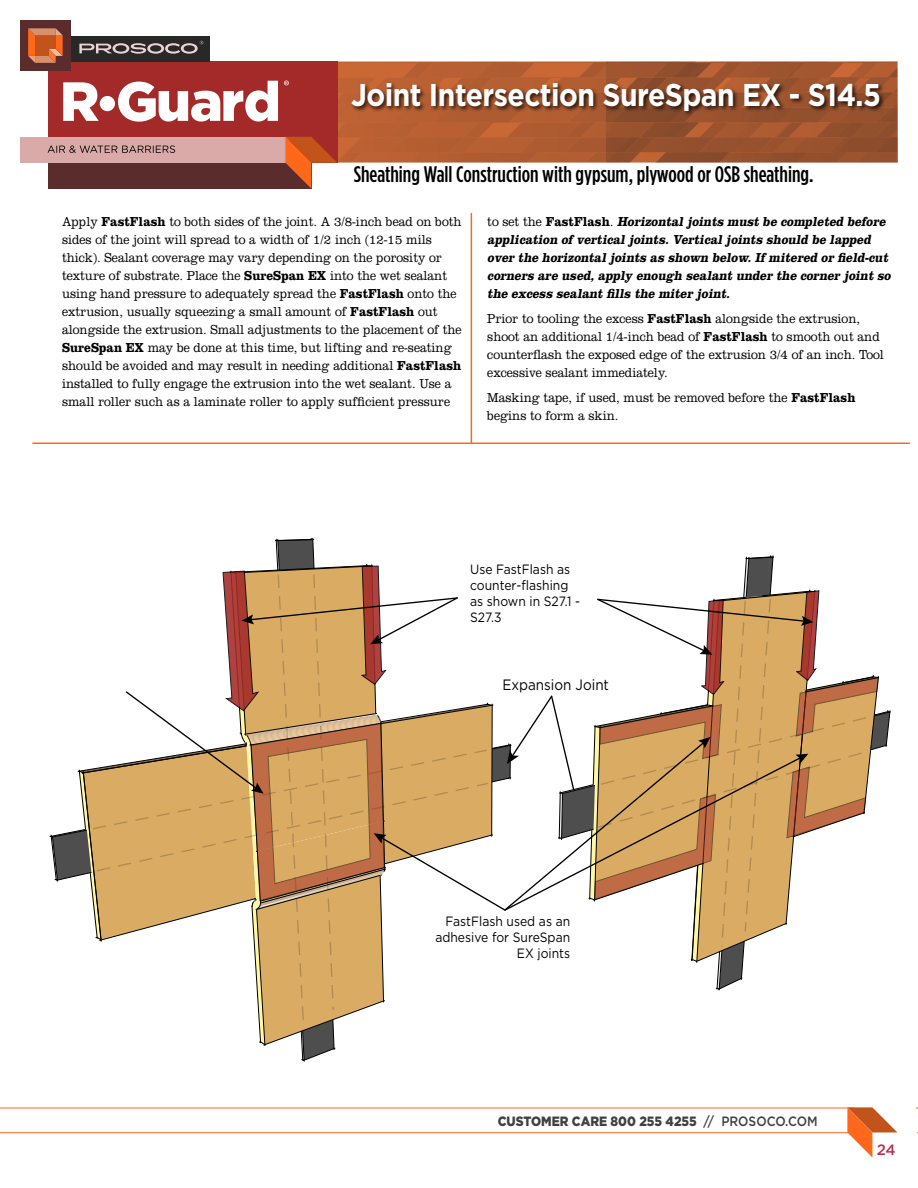
<style>
.page{position:relative;width:918px;height:1188px;background:#fff}
.page>*{position:absolute;margin:0;border:0;box-sizing:border-box;transform-origin:0 0}
.t1{font:700 31.5px "Gotham";letter-spacing:-.02em;color:#fff;scale:.9 1}
.t2{font:500 22.5px "Gotham Condensed";color:#000}
.t3{font:15px "Gotham";color:#000;scale:.9 1}
.t4{font:500 15px "Gotham";color:#b93057}
.t5{font:300 13.5px/18px "Clarendon LT Std";color:#000;scale:.9 1}
.t6{font:italic 700 13.5px/18px "Clarendon LT Std";color:#000;scale:.9 1}
.t7{font:13.5px/16.2px "Gotham";color:#000;text-align:right;scale:.9 1}
.t8{font:900 13.5px "Gotham";color:#414042;scale:.9 1}
.s1{font-weight:700}
.s2{font-weight:300;font-style:normal}
.s3{font-style:normal}
.s4{font-weight:500}
</style>
<div class="page">
<div style="left:48px;top:61px;width:289px;height:102px;background:#a32a29"></div>
<div style="left:48px;top:162px;width:263px;height:27px;background:#5a2d2c"></div>
<div style="left:20px;top:137px;width:269px;height:26px;background:#daaaa9"></div>
<svg style="left:48px;top:145px;width:127px;height:8px"></svg>
<svg style="left:63px;top:82px;width:36px;height:39px"></svg>
<div style="left:100px;top:96px;width:15px;height:15px;background:#fff;border-radius:8px"></div>
<svg style="left:118px;top:81px;width:160px;height:41px"></svg>
<svg style="left:284px;top:62px;width:614px;height:127px"></svg>
<div style="left:48px;top:36px;width:162px;height:25px;background:#292829"></div>
<div style="left:20px;top:20px;width:51px;height:51px;background:#5a2d2c"></div>
<svg style="left:28px;top:28px;width:35px;height:35px"></svg>
<svg style="left:79px;top:41px;width:124px;height:13px"></svg>
<hr style="left:0;top:1132px;width:854px;height:1px;background:#ff7632">
<hr style="left:0;top:1107px;width:854px;height:2px;background:#ff7632">
<svg style="left:847px;top:1107px;width:50px;height:51px"></svg>
<svg style="left:50px;top:538px;width:841px;height:524px"></svg>
<hr style="left:32px;top:442px;width:878px;height:2px;background:#ff671b">
<div style="left:351px;top:81px;width:535px;height:36px;background:#000;opacity:.75"></div>
<hr style="left:471px;top:213px;width:1px;height:231px;background:#ff671b">
<h1 class="t1" style="left:351px;top:74px;width:590px">Joint Intersection SureSpan EX - S14.5</h1>
<h2 class="t2" style="left:354px;top:161px;width:461px">Sheathing Wall Construction with gypsum, plywood or OSB sheathing.</h2>
<p class="t5" style="left:62px;top:213px;width:445px">Apply <span class="s1">FastFlash</span> to both sides of the joint. A 3/8-inch bead on both sides of the joint will spread to a width of 1/2 inch (12-15 mils thick). Sealant coverage may vary depending on the porosity or texture of substrate. Place the <span class="s1">SureSpan EX</span> into the wet sealant using hand pressure to adequately spread the <span class="s1">FastFlash</span> onto the extrusion, usually squeezing a small amount of <span class="s1">FastFlash</span> out alongside the extrusion. Small adjustments to the placement of the <span class="s1">SureSpan EX</span> may be done at this time, but lifting and re-seating should be avoided and may result in needing additional <span class="s1">FastFlash </span>installed to fully engage the extrusion into the wet sealant. Use a small roller such as a laminate roller to apply sufficient pressure</p>
<p class="t6" style="left:487px;top:212px;width:453px"><span class="s2">t o s e t t h e</span> <span class="s3">F a s t F l a s h</span> <span class="s2">.</span> Horizontal joints must be comp leted before app lication of vertical j oints. Vertical j oints should be lapp ed over the horizontal j oints as shown below. If mitered or field-cut corners are used, app ly enough sealant under the corner j oint so the excess sealant fills the miter j oint.</p>
<p class="t5" style="left:487px;top:309px;width:442px">Prior to tooling the excess <span class="s1">FastFlash</span> alongside the extrusion, shoot an additional 1/4-inch bead of <span class="s1">FastFlash</span> to smooth out and counterflash the exposed edge of the extrusion 3/4 of an inch. Tool excessive sealant immediately.</p>
<p class="t5" style="left:487px;top:388px;width:411px">Masking tape, if used, must be removed before the <span class="s1">FastFlash </span>begins to form a skin.</p>
<p class="t7" style="left:470px;top:560px;width:124px;text-align:left">Use FastFlash as counter-flashing as shown in S27.1 -<br>S27.3</p>
<p class="t3" style="left:502px;top:675px;width:120px">Expansion Joint</p>
<p class="t7" style="left:435px;top:913px;width:151px">FastFlash used as an adhesive for SureSpan<br>EX joints</p>
<p class="t8" style="left:498px;top:1112px;width:357px">CUSTOMER CARE 800 255 4255 <span class="s4">// PROSOCO.COM</span></p>
<p class="t4" style="left:877px;top:1140px;width:21px">24</p>
</div>
